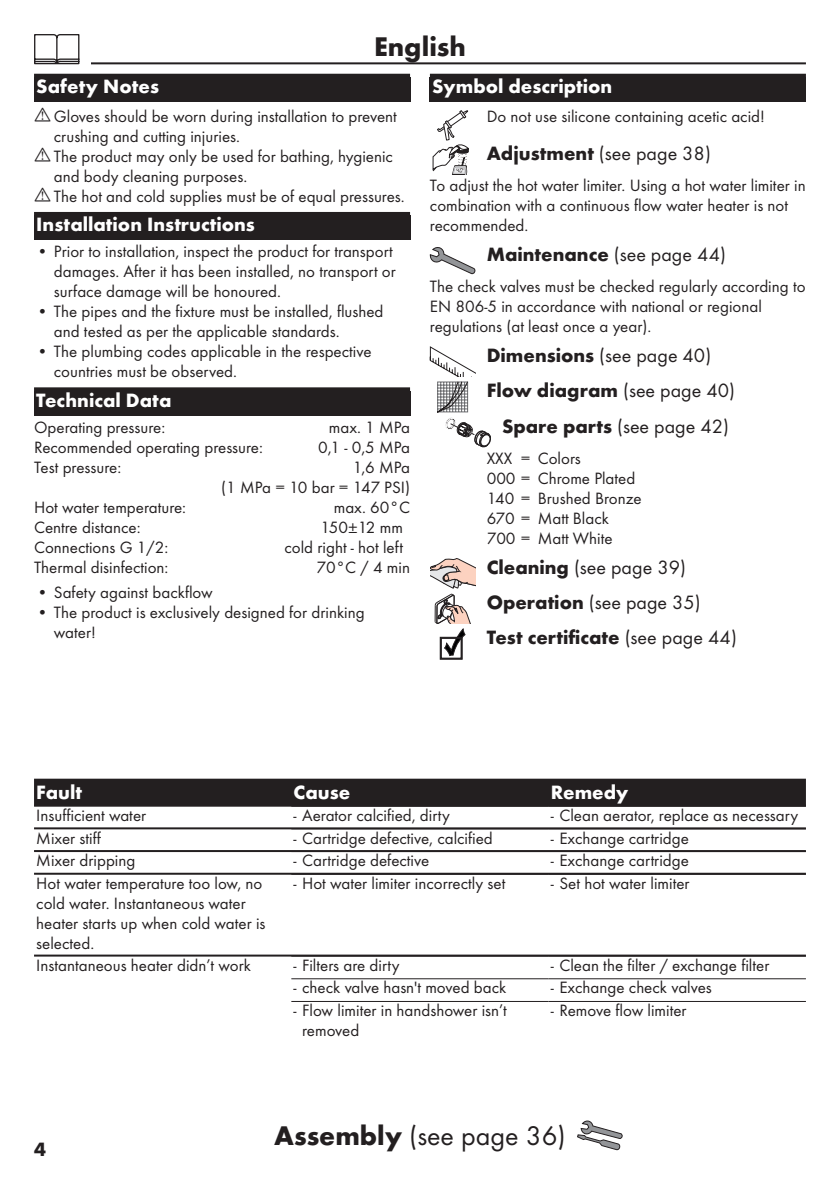
<style>
.page{position:relative;width:840px;height:1191px;background:#fff}
.page>*{position:absolute;margin:0;border:0;box-sizing:border-box;transform-origin:0 0}
.Montage_mit_Symbol_E{font:28px "Futura TOT Boo";color:#231f20}
.Sprache_Rahmenwechse{font:700 28px "Futura TOT";color:#231f20}
.Ueberschrift_Grafik{font:20px "Futura TOT Boo";color:#231f20}
.Ueberschrift_Grafik-2{font:700 20px "Futura TOT";color:#231f20}
.Ueberschrift_EN{font:700 20px "Futura TOT";color:#fff}
.Tabelle_Kopf_EN{font:700 20px "Futura TOT";color:#fff}
.Ueberschrift___EN{font:700 20px "Futura TOT";letter-spacing:.005em;color:#fff}
.Normaltext_nach_Graf{font:17px/20px "Futura TOT Boo";color:#231f20}
.Techn__Daten_EN{font:17px/20px "Futura TOT Boo";color:#231f20;text-align:right}
.Tabelle_Spalte_EN{font:17px/20px "Futura TOT Boo";color:#231f20}
.Farbe_EN{font:17px/20px "Futura TOT Boo";color:#231f20}
.Normaltext_Grafik_EN{font:17px "Futura TOT Boo";color:#231f20}
.s1{font-family:"Futura TOT";font-weight:700}
.s2{font-family:"Futura TOT Boo";font-weight:400}
</style>
<div class="page">
<hr style="left:34px;top:62px;width:771px;height:2px;background:#231f20">
<div style="left:23px;top:34px;width:68px;height:34px;background:#fff"></div>
<svg style="left:34px;top:34px;width:45px;height:30px"></svg>
<svg style="left:577px;top:1120px;width:45px;height:30px"></svg>
<div style="left:34px;top:74px;width:376px;height:28px;background:#231f20"></div>
<div style="left:34px;top:212px;width:376px;height:28px;background:#231f20"></div>
<div style="left:34px;top:387px;width:376px;height:28px;background:#231f20"></div>
<div style="left:429px;top:74px;width:376px;height:28px;background:#231f20"></div>
<svg style="left:432px;top:110px;width:36px;height:65px"></svg>
<svg style="left:429px;top:247px;width:46px;height:27px"></svg>
<svg style="left:429px;top:346px;width:61px;height:101px"></svg>
<svg style="left:430px;top:558px;width:45px;height:30px"></svg>
<svg style="left:434px;top:594px;width:36px;height:65px"></svg>
<div style="left:34px;top:778px;width:771px;height:26px;background:#231f20"></div>
<hr style="left:34px;top:804px;width:771px;height:2px;background:#231f20">
<hr style="left:34px;top:827px;width:771px;height:2px;background:#231f20">
<hr style="left:34px;top:850px;width:771px;height:2px;background:#231f20">
<hr style="left:34px;top:872px;width:771px;height:2px;background:#231f20">
<hr style="left:34px;top:954px;width:771px;height:2px;background:#231f20">
<hr style="left:291px;top:978px;width:257px;height:1px;background:#231f20">
<hr style="left:548px;top:978px;width:257px;height:1px;background:#231f20">
<hr style="left:291px;top:1001px;width:257px;height:1px;background:#231f20">
<hr style="left:548px;top:1001px;width:257px;height:1px;background:#231f20">
<p class="Sprache_Rahmenwechse" style="left:374px;top:29px;width:93px">English</p>
<p class="Ueberschrift___EN" style="left:36px;top:74px;width:124px">Safety Notes</p>
<p class="Normaltext_nach_Graf" style="left:54px;top:106px;width:344px">Gloves should be worn during installation to prevent crushing and cutting injuries.</p>
<p class="Normaltext_nach_Graf" style="left:54px;top:146px;width:340px">The product may only be used for bathing, hygienic and body cleaning purposes.</p>
<p class="Normaltext_nach_Graf" style="left:54px;top:186px;width:352px">The hot and cold supplies must be of equal pressures.</p>
<p class="Ueberschrift_EN" style="left:36px;top:212px;width:220px">Installation Instructions</p>
<p class="Normaltext_nach_Graf" style="left:54px;top:241px;width:343px;text-indent:-17px">• Prior to installation, inspect the product for transport damages. After it has been installed, no transport or surface damage will be honoured.</p>
<p class="Normaltext_nach_Graf" style="left:54px;top:301px;width:331px;text-indent:-17px">• The pipes and the fixture must be installed, flushed and tested as per the applicable standards.</p>
<p class="Normaltext_nach_Graf" style="left:54px;top:341px;width:319px;text-indent:-17px">• The plumbing codes applicable in the respective countries must be observed.</p>
<p class="Ueberschrift_EN" style="left:36px;top:388px;width:136px">Technical Data</p>
<p class="Techn__Daten_EN" style="left:34px;top:417px;width:133px">Operating pressure:</p>
<p class="Techn__Daten_EN" style="left:329px;top:417px;width:83px">max. 1 MPa</p>
<p class="Techn__Daten_EN" style="left:34px;top:437px;width:230px">Recommended operating pressure:</p>
<p class="Techn__Daten_EN" style="left:318px;top:437px;width:93px">0,1 - 0,5 MPa</p>
<p class="Techn__Daten_EN" style="left:34px;top:457px;width:89px">Test pressure:</p>
<p class="Techn__Daten_EN" style="left:221px;top:457px;width:190px">1,6 MPa<br>(1 MPa = 10 bar = 147 PSI)</p>
<p class="Techn__Daten_EN" style="left:34px;top:497px;width:153px">Hot water temperature:</p>
<p class="Techn__Daten_EN" style="left:333px;top:497px;width:78px">max. 60°C</p>
<p class="Techn__Daten_EN" style="left:34px;top:517px;width:108px">Centre distance:</p>
<p class="Techn__Daten_EN" style="left:320px;top:517px;width:84px">150±12 mm</p>
<p class="Techn__Daten_EN" style="left:34px;top:537px;width:136px">Connections G 1/2:</p>
<p class="Techn__Daten_EN" style="left:284px;top:537px;width:120px">cold right - hot left</p>
<p class="Techn__Daten_EN" style="left:34px;top:557px;width:136px">Thermal disinfection:</p>
<p class="Techn__Daten_EN" style="left:316px;top:557px;width:95px">70°C / 4 min</p>
<p class="Normaltext_nach_Graf" style="left:37px;top:582px;width:177px">• Safety against backflow</p>
<p class="Normaltext_nach_Graf" style="left:54px;top:602px;width:312px;text-indent:-17px">• The product is exclusively designed for drinking water!</p>
<p class="Ueberschrift_EN" style="left:432px;top:74px;width:181px">Symbol description</p>
<p class="Normaltext_Grafik_EN" style="left:486px;top:106px;width:279px">Do not use silicone containing acetic acid!</p>
<p class="Ueberschrift_Grafik" style="left:486px;top:141px;width:225px"><span class="s1">Adjustment</span> (see page 38)</p>
<p class="Normaltext_nach_Graf" style="left:429px;top:175px;width:377px">To adjust the hot water limiter. Using a hot water limiter in combination with a continuous flow water heater is not recommended.</p>
<p class="Ueberschrift_Grafik-2" style="left:486px;top:242px;width:241px">Maintenance <span class="s2">(see page 44)</span></p>
<p class="Normaltext_nach_Graf" style="left:429px;top:276px;width:377px">The check valves must be checked regularly according to<br>EN 806-5 in accordance with national or regional regulations (at least once a year).</p>
<p class="Ueberschrift_Grafik" style="left:486px;top:343px;width:226px"><span class="s1">Dimensions</span> (see page 40)</p>
<p class="Ueberschrift_Grafik-2" style="left:486px;top:378px;width:250px">Flow diagram <span class="s2">(see page 40)</span></p>
<p class="Ueberschrift_Grafik" style="left:501px;top:414px;width:228px"><span class="s1">Spare parts</span> (see page 42)</p>
<p class="Farbe_EN" style="left:486px;top:448px;width:156px">XXX = Colors<br>000 = Chrome Plated<br>140 = Brushed Bronze<br>670 = Matt Black<br>700 = Matt White</p>
<p class="Ueberschrift_Grafik" style="left:486px;top:555px;width:201px"><span class="s1">Cleaning</span> (see page 39)</p>
<p class="Ueberschrift_Grafik" style="left:486px;top:590px;width:215px"><span class="s1">Operation</span> (see page 35)</p>
<p class="Ueberschrift_Grafik-2" style="left:486px;top:625px;width:251px">Test certificate <span class="s2">(see page 44)</span></p>
<p class="Tabelle_Kopf_EN" style="left:36px;top:780px;width:47px">Fault</p>
<p class="Tabelle_Kopf_EN" style="left:293px;top:780px;width:58px">Cause</p>
<p class="Tabelle_Kopf_EN" style="left:550px;top:780px;width:79px">Remedy</p>
<p class="Tabelle_Spalte_EN" style="left:36px;top:805px;width:111px">Insufficient water</p>
<p class="Normaltext_nach_Graf" style="left:293px;top:805px;width:158px">- Aerator calcified, dirty</p>
<p class="Normaltext_nach_Graf" style="left:550px;top:805px;width:249px">- Clean aerator, replace as necessary</p>
<p class="Tabelle_Spalte_EN" style="left:36px;top:827px;width:66px">Mixer stiff</p>
<p class="Normaltext_nach_Graf" style="left:293px;top:827px;width:201px">- Cartridge defective, calcified</p>
<p class="Normaltext_nach_Graf" style="left:550px;top:827px;width:139px">- Exchange cartridge</p>
<p class="Tabelle_Spalte_EN" style="left:36px;top:850px;width:100px">Mixer dripping</p>
<p class="Normaltext_nach_Graf" style="left:293px;top:850px;width:137px">- Cartridge defective</p>
<p class="Normaltext_nach_Graf" style="left:550px;top:850px;width:139px">- Exchange cartridge</p>
<p class="Tabelle_Spalte_EN" style="left:36px;top:873px;width:230px">Hot water temperature too low, no cold water. Instantaneous water heater starts up when cold water is selected.</p>
<p class="Normaltext_nach_Graf" style="left:293px;top:873px;width:213px">- Hot water limiter incorrectly set</p>
<p class="Normaltext_nach_Graf" style="left:550px;top:873px;width:140px">- Set hot water limiter</p>
<p class="Tabelle_Spalte_EN" style="left:36px;top:955px;width:216px">Instantaneous heater didn’t work</p>
<p class="Normaltext_nach_Graf" style="left:293px;top:955px;width:107px">- Filters are dirty</p>
<p class="Normaltext_nach_Graf" style="left:550px;top:955px;width:220px">- Clean the filter / exchange filter</p>
<p class="Normaltext_nach_Graf" style="left:293px;top:977px;width:214px">- check valve hasn't moved back</p>
<p class="Normaltext_nach_Graf" style="left:550px;top:977px;width:162px">- Exchange check valves</p>
<p class="Normaltext_nach_Graf" style="left:302px;top:1000px;width:206px;text-indent:-9px">- Flow limiter in handshower isn’t removed</p>
<p class="Normaltext_nach_Graf" style="left:550px;top:1000px;width:137px">- Remove flow limiter</p>
<p class="Ueberschrift_Grafik-2" style="left:34px;top:1136px;width:13px">4</p>
<p class="Montage_mit_Symbol_E" style="left:274px;top:1119px;width:293px"><span class="s1">Assembly</span> (see page 36)</p>
</div>
